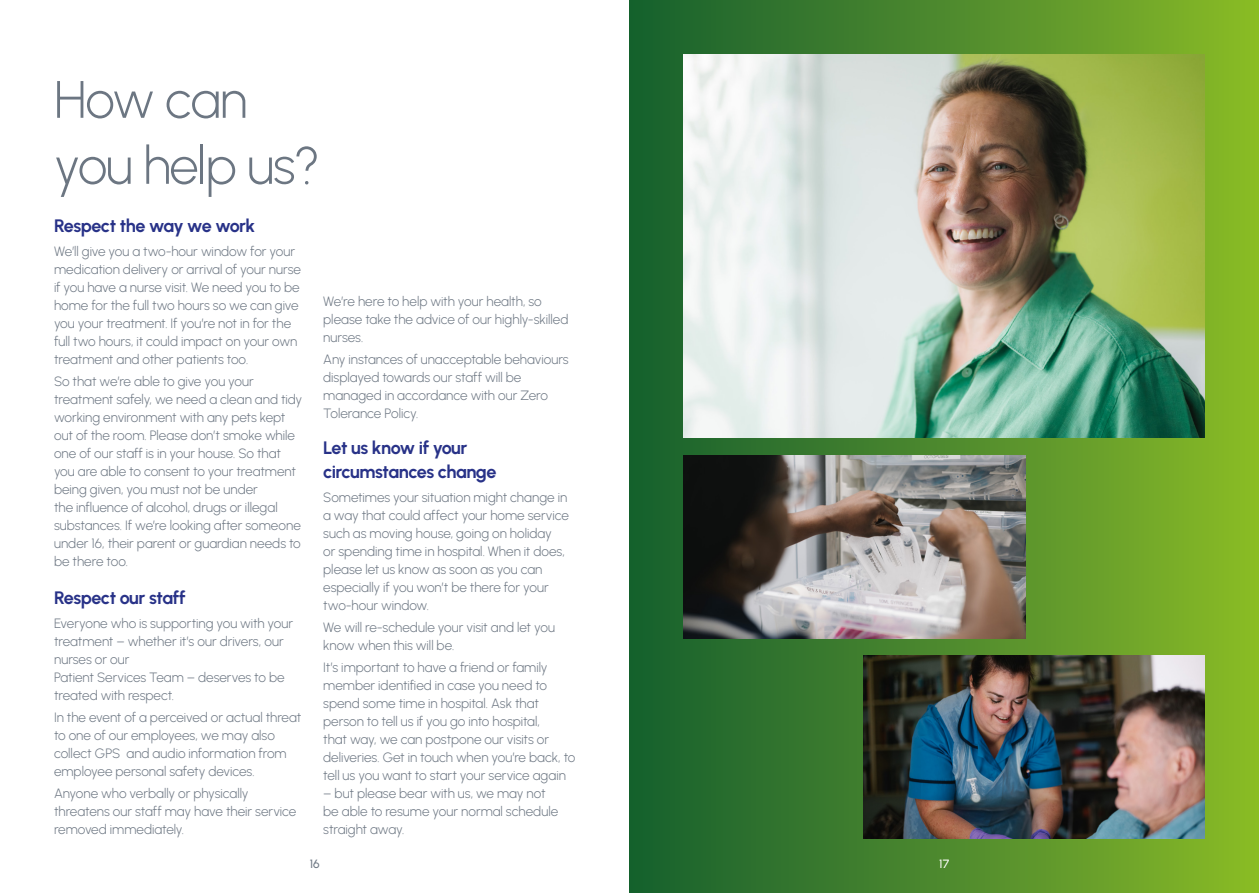
<style>
.page{position:relative;width:1259px;height:893px;background:#fff}
.page>*{position:absolute;margin:0;border:0;box-sizing:border-box;transform-origin:0 0}
.t1{font:300 52.5px/66px "Urbanist";letter-spacing:-.025em;color:#6c7682}
.t2{font:700 18px/24px "Urbanist";letter-spacing:-.03em;color:#283288}
.t3{font:300 13.5px/18px "Urbanist";color:#6c7682}
.t4{font:500 12px "Urbanist";color:#6c7682}
.t5{font:500 12px "Urbanist";color:#fff}
</style>
<div class="page">
<div style="left:629px;top:0;width:630px;height:893px;background:linear-gradient(to right,#155d30,#89b928)"></div>
<img style="left:683px;top:54px;width:522px;height:384px">
<img style="left:863px;top:655px;width:342px;height:184px">
<img style="left:683px;top:455px;width:342px;height:183px">
<h1 class="t1" style="left:54px;top:66px;width:267px">How can you help us?</h1>
<h2 class="t2" style="left:54px;top:213px;width:203px">Respect the way we work</h2>
<p class="t3" style="left:54px;top:242px;width:248px">We’ll give you a two-hour window for your medication delivery or arrival of your nurse if you have a nurse visit. We need you to be home for the full two hours so we can give you your treatment. If you’re not in for the full two hours, it could impact on your own treatment and other patients too.</p>
<p class="t3" style="left:54px;top:372px;width:250px">So that we’re able to give you your treatment safely, we need a clean and tidy working environment with any pets kept out of the room. Please don’t smoke while one of our staff is in your house. So that you are able to consent to your treatment being given, you must not be under<br>the influence of alcohol, drugs or illegal substances. If we’re looking after someone under 16, their parent or guardian needs to be there too.</p>
<h2 class="t2" style="left:54px;top:585px;width:133px">Respect our staff</h2>
<p class="t3" style="left:54px;top:614px;width:241px">Everyone who is supporting you with your treatment – whether it’s our drivers, our nurses or our<br>Patient Services Team – deserves to be treated with respect.</p>
<p class="t3" style="left:54px;top:708px;width:249px">In the event of a perceived or actual threat to one of our employees, we may also collect GPS and audio information from employee personal safety devices.</p>
<p class="t3" style="left:54px;top:785px;width:244px">Anyone who verbally or physically threatens our staff may have their service removed immediately.</p>
<p class="t3" style="left:323px;top:292px;width:247px">We’re here to help with your health, so please take the advice of our highly-skilled nurses.</p>
<p class="t3" style="left:323px;top:350px;width:247px">Any instances of unacceptable behaviours displayed towards our staff will be managed in accordance with our Zero Tolerance Policy.</p>
<h2 class="t2" style="left:323px;top:435px;width:175px">Let us know if your circumstances change</h2>
<p class="t3" style="left:323px;top:488px;width:247px">Sometimes your situation might change in a way that could affect your home service such as moving house, going on holiday<br>or spending time in hospital. When it does, please let us know as soon as you can especially if you won’t be there for your two-hour window.</p>
<p class="t3" style="left:323px;top:618px;width:233px">We will re-schedule your visit and let you know when this will be.</p>
<p class="t3" style="left:323px;top:659px;width:254px">It’s important to have a friend or family member identified in case you need to spend some time in hospital. Ask that person to tell us if you go into hospital,<br>that way, we can postpone our visits or deliveries. Get in touch when you’re back, to tell us you want to start your service again</p>
<p class="t3" style="left:323px;top:784px;width:237px">– but please bear with us, we may not be able to resume your normal schedule straight away.</p>
<p class="t4" style="left:310px;top:856px;width:11px">16</p>
<p class="t5" style="left:939px;top:856px;width:11px">17</p>
</div>
